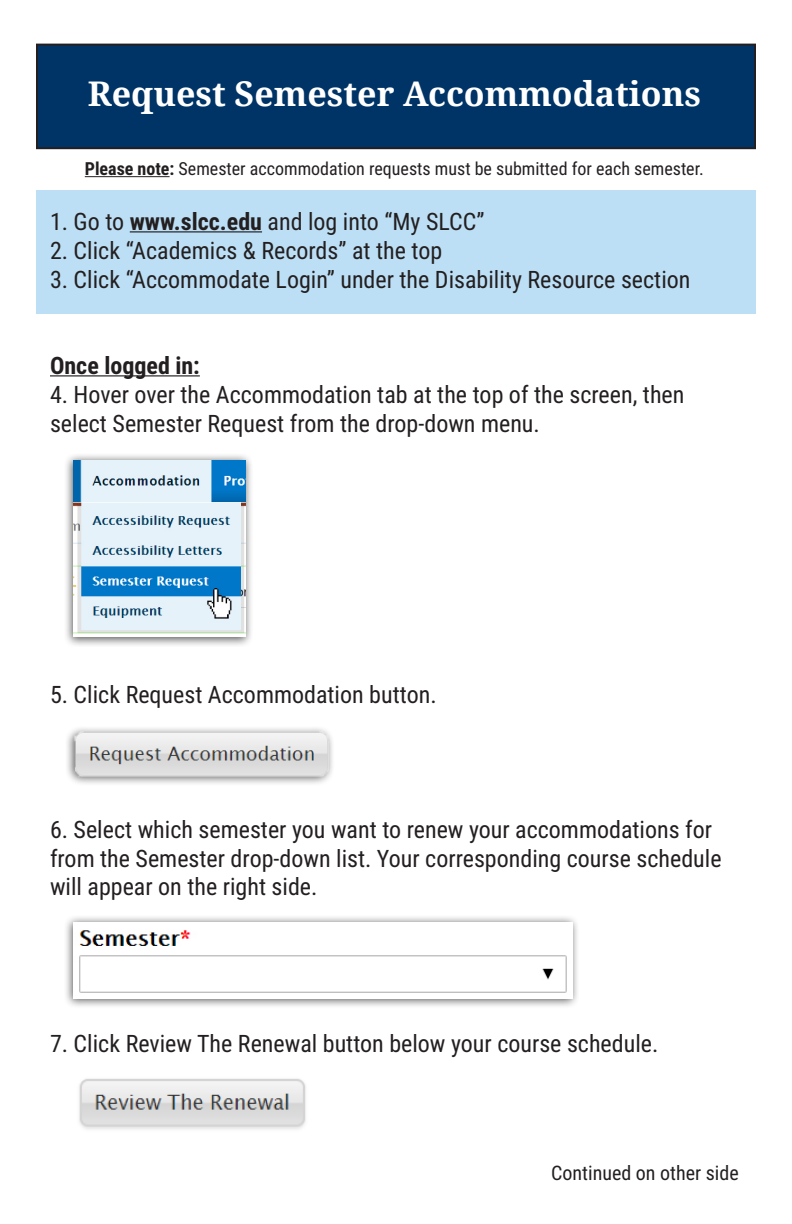
<style>
.page{position:relative;width:792px;height:1224px;background:#fff}
.page>*{position:absolute;margin:0;border:0;box-sizing:border-box;transform-origin:0 0}
.t1{font:700 34px "Droid Serif";color:#fff}
.t2{font:24px/28.8px "Roboto Condensed";color:#231f20}
.t3{font:700 24px "Roboto Condensed";color:#231f20}
.t4{font:20px "Roboto Condensed";color:#231f20}
.t5{font:18px "Roboto Condensed";color:#231f20}
.s1{font-weight:700}
</style>
<div class="page">
<div style="left:36px;top:191px;width:720px;height:123px;background:#bcdff5"></div>
<div style="left:37px;top:45px;width:718px;height:103px;background:#003466"></div>
<div style="left:36px;top:44px;width:720px;height:105px;border:2px solid #231f20"></div>
<div style="left:63px;top:453px;width:191px;height:194px;background:#231f20;opacity:.75"></div>
<img style="left:73px;top:460px;width:173px;height:177px">
<div style="left:65px;top:726px;width:271px;height:61px;background:#231f20;opacity:.75"></div>
<img style="left:74px;top:732px;width:254px;height:45px">
<img style="left:79px;top:1078px;width:227px;height:51px">
<div style="left:63px;top:915px;width:517px;height:94px;background:#231f20;opacity:.75"></div>
<img style="left:73px;top:922px;width:499px;height:76px">
<hr style="left:85px;top:176px;width:85px;height:1px;background:#231f20">
<hr style="left:130px;top:231px;width:132px;height:1px;background:#231f20">
<hr style="left:50px;top:375px;width:150px;height:1px;background:#231f20">
<p class="t1" style="left:88px;top:74px;width:615px">Request Semester Accommodations</p>
<p class="t5" style="left:85px;top:156px;width:621px"><span class="s1">Please note:</span> Semester accommodation requests must be submitted for each semester.</p>
<p class="t2" style="left:50px;top:206px;width:436px">1. Go to <span class="s1">www.slcc.edu</span> and log into “My SLCC”</p>
<p class="t2" style="left:50px;top:235px;width:394px">2. Click “Academics &amp; Records” at the top</p>
<p class="t2" style="left:50px;top:264px;width:642px">3. Click “Accommodate Login” under the Disability Resource section</p>
<p class="t3" style="left:50px;top:349px;width:151px">Once logged in:</p>
<p class="t2" style="left:50px;top:379px;width:636px">4. Hover over the Accommodation tab at the top of the screen, then select Semester Request from the drop-down menu.</p>
<p class="t2" style="left:50px;top:679px;width:388px">5. Click Request Accommodation button.</p>
<p class="t2" style="left:50px;top:814px;width:673px">6. Select which semester you want to renew your accommodations for from the Semester drop-down list. Your corresponding course schedule will appear on the right side.</p>
<p class="t2" style="left:50px;top:1028px;width:610px">7. Click Review The Renewal button below your course schedule.</p>
<p class="t4" style="left:551px;top:1159px;width:189px">Continued on other side</p>
</div>
